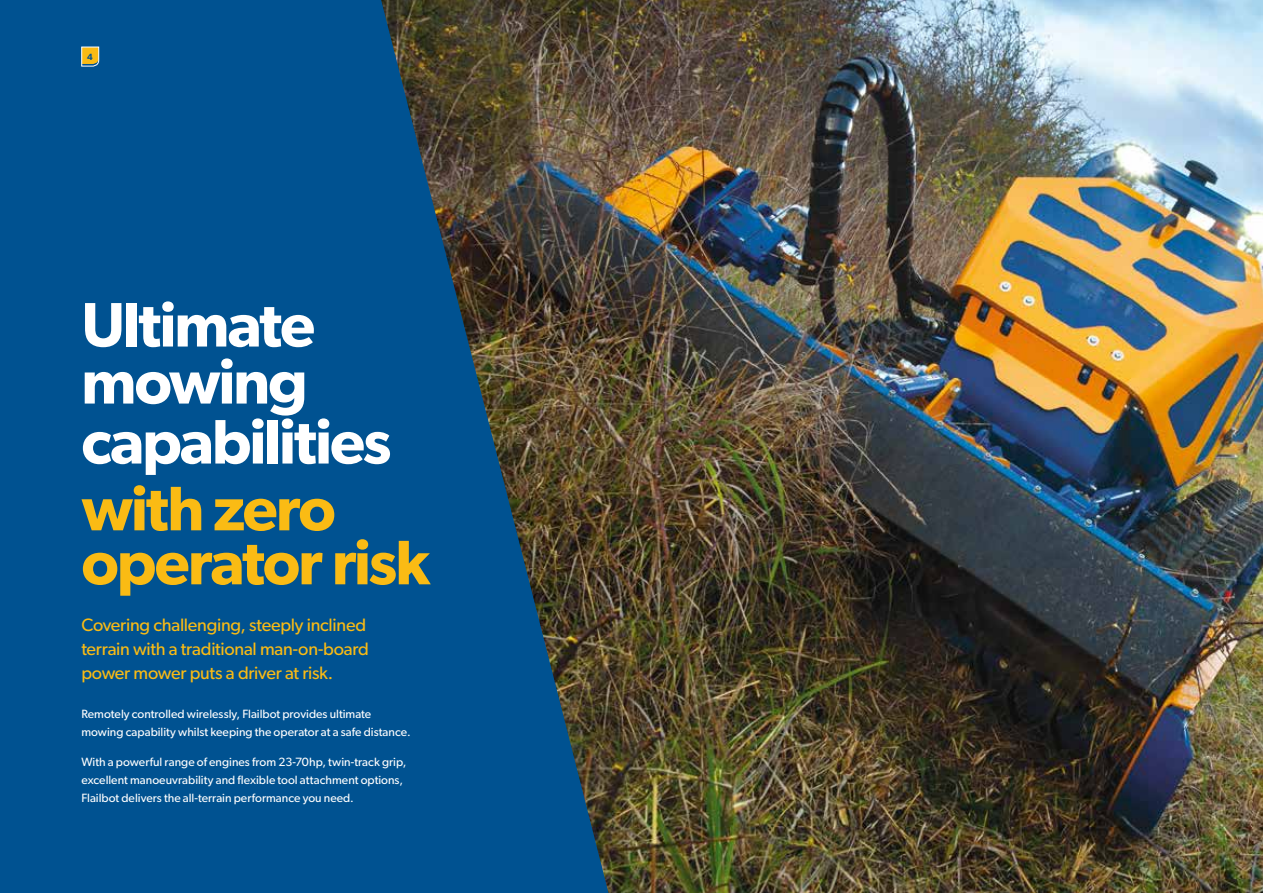
<style>
.page{position:relative;width:1263px;height:893px;background:#fff}
.page>*{position:absolute;margin:0;border:0;box-sizing:border-box;transform-origin:0 0}
.t1{font:600 63px/58.5px "Gibson";letter-spacing:-.035em;color:#fff}
.t2{font:600 63px/54px "Gibson";letter-spacing:-.03em;color:#fabb14}
.t3{font:18px/24px "Gibson";letter-spacing:-.015em;color:#fabb14}
.t4{font:12px/18px "Gibson";color:#fff}
.t5{font:600 9px "Gibson";color:#005291}
</style>
<div class="page">
<img style="left:608px;top:0;width:655px;height:893px">
<svg style="left:0;top:0;width:608px;height:893px;background:#0f4f7e"></svg>
<svg style="left:81px;top:46px;width:18px;height:21px"></svg>
<p class="t5" style="left:87px;top:51px;width:7px">4</p>
<h1 class="t1" style="left:81px;top:294px;width:312px">Ultimate mowing capabilities</h1>
<h1 class="t2" style="left:81px;top:480px;width:350px">with zero operator risk</h1>
<h2 class="t3" style="left:81px;top:612px;width:289px">Covering challenging, steeply inclined terrain with a traditional man-on-board power mower puts a driver at risk.</h2>
<p class="t4" style="left:81px;top:704px;width:331px">Remotely controlled wirelessly, Flailbot provides ultimate mowing capability whilst keeping the operator at a safe distance.</p>
<p class="t4" style="left:81px;top:752px;width:326px">With a powerful range of engines from 23-70hp, twin-track grip, excellent manoeuvrability and flexible tool attachment options,<br>Flailbot delivers the all-terrain performance you need.</p>
</div>
